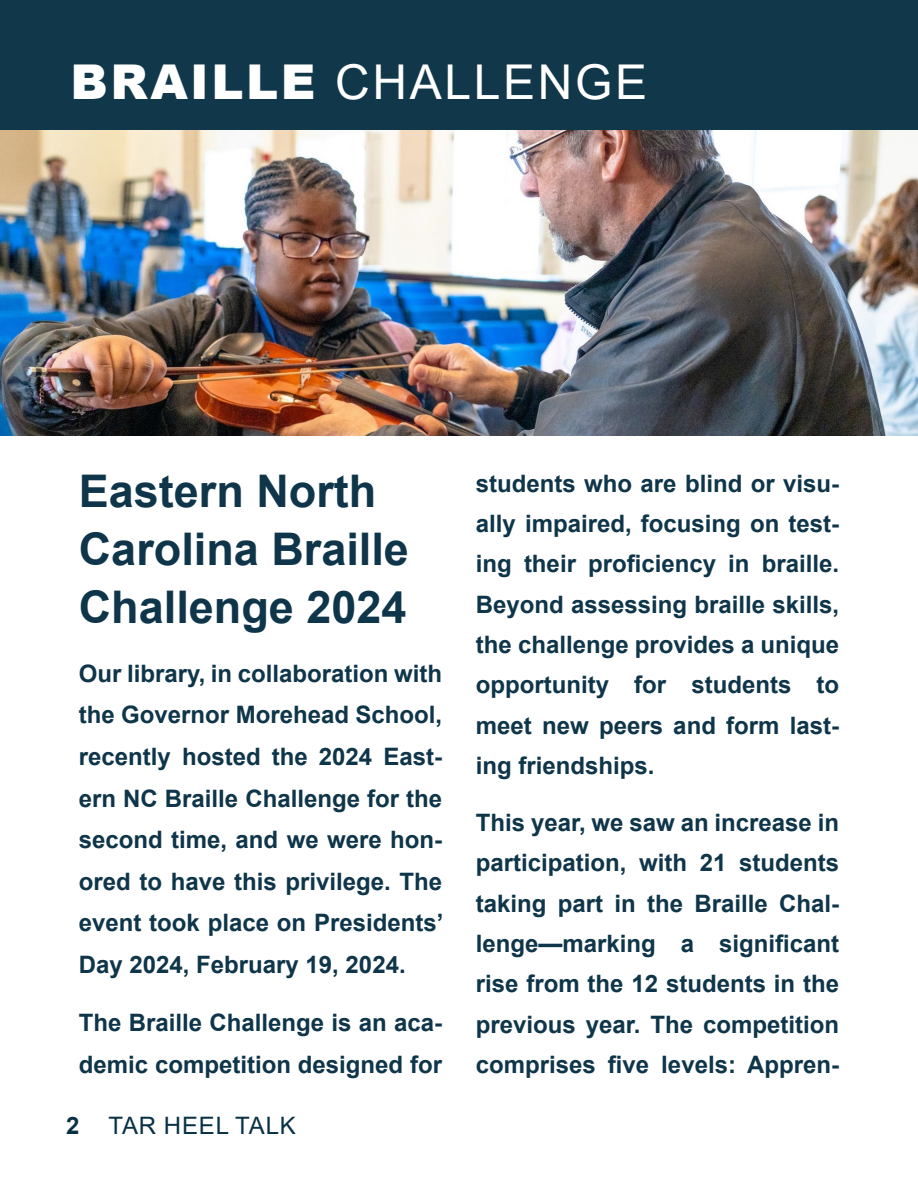
<style>
.page{position:relative;width:918px;height:1188px;background:#fff}
.page>*{position:absolute;margin:0;border:0;box-sizing:border-box;transform-origin:0 0}
.Page_Headline_on_Blue_Bar{font:48px "Arial";letter-spacing:.055em;color:#fff}
.Paragraph_heading_16pt{font:700 45px/58.2px "Arial";color:#0e3549}
.Paragraph_heading_16pt-2{font:700 24px/40.3px "Arial";color:#0e3549;text-align:justify}
.t1{font:24px "Arial";letter-spacing:.035em;color:#093145}
.s1{font-weight:900}
.s2{font-weight:700}
</style>
<div class="page">
<div style="left:0;top:0;width:918px;height:130px;background:#10374a"></div>
<img style="left:0;top:130px;width:918px;height:305px">
<p class="Page_Headline_on_Blue_Bar" style="left:70px;top:49px;width:578px"><span class="s1">BRAILLE</span> CHALLENGE</p>
<p class="Paragraph_heading_16pt" style="left:79px;top:462px;width:332px">Eastern North<br>Carolina Braille<br>Challenge 2024</p>
<p class="Paragraph_heading_16pt-2" style="left:79px;top:653px;width:366px;line-height:41.7px">Our library, in collaboration with the Governor Morehead School, recently hosted the 2024 East&shy;ern NC Braille Challenge for the second time, and we were hon&shy;ored to have this privilege. The event took place on Presidents’ Day 2024, February 19, 2024.</p>
<p class="Paragraph_heading_16pt-2" style="left:79px;top:1002px;width:365px;line-height:41.7px">The Braille Challenge is an aca&shy;demic competition designed for</p>
<p class="t1" style="left:66px;top:1109px;width:231px"><span class="s2">2</span> TAR HEEL TALK</p>
<p class="Paragraph_heading_16pt-2" style="left:476px;top:463px;width:365px">students who are blind or visu&shy;ally impaired, focusing on test&shy;ing their proficiency in braille.<br>Beyond assessing braille skills, the challenge provides a unique opportunity for students to meet new peers and form last&shy;ing friendships.</p>
<p class="Paragraph_heading_16pt-2" style="left:476px;top:803px;width:365px">This year, we saw an increase in participation, with 21 students taking part in the Braille Chal&shy;lenge—marking a significant rise from the 12 students in the previous year. The competition comprises five levels: Appren-</p>
</div>
